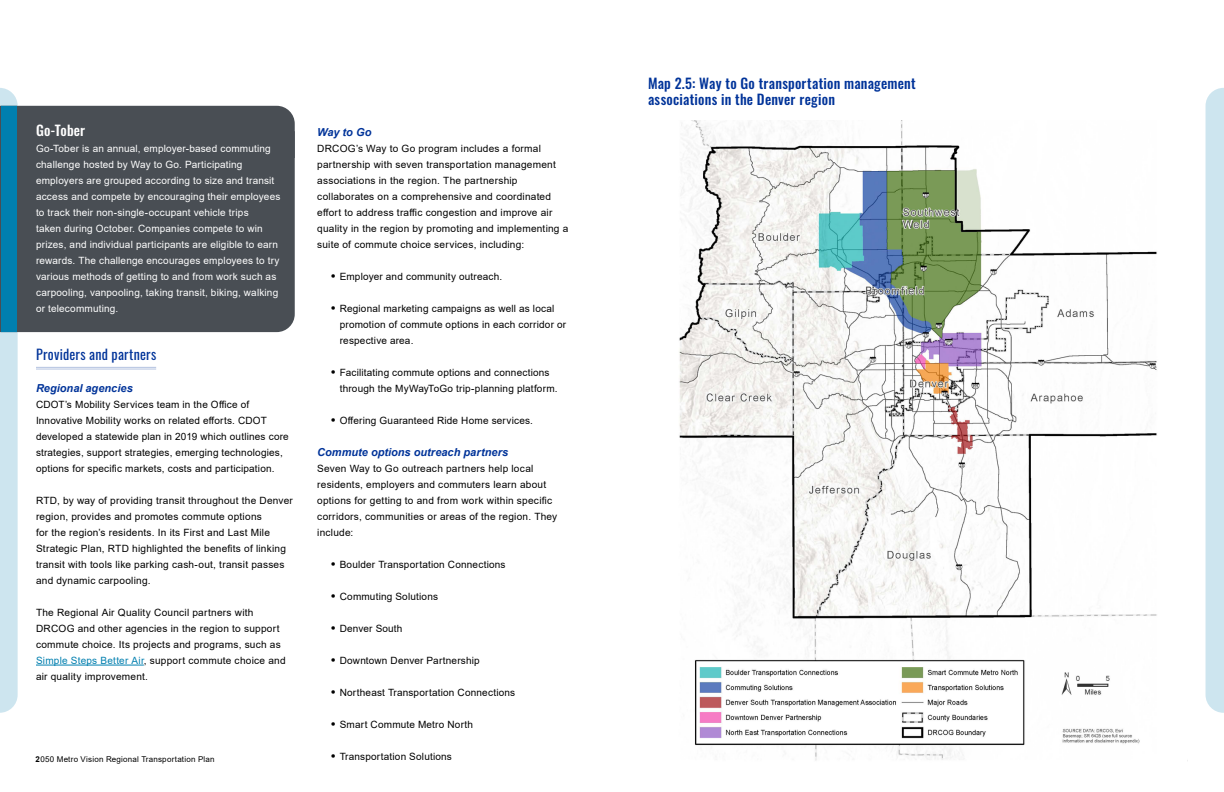
<style>
.page{position:relative;width:1224px;height:792px;background:#fff}
.page>*{position:absolute;margin:0;border:0;box-sizing:border-box;transform-origin:0 0}
.Exhibit_Label___Map{font:500 14px/16px "Oswald";letter-spacing:.015em;color:#039}
.Heading_2{font:14px "Oswald";letter-spacing:.015em;color:#039}
.t1{font:500 14px "Oswald";letter-spacing:.01em;color:#fff}
.Heading_3{font:italic 700 11px "Arial";color:#039}
.Btext_no_solo{font:10px/16px "Arial";letter-spacing:.02em;color:#000}
.t2{font:10px/16px "Arial";letter-spacing:.02em;color:#fff}
.Body_Text{font:10px/16px "Arial";letter-spacing:.02em;color:#000}
.t3{font:8px "Arial";letter-spacing:.03em;color:#000101}
.s1{color:#007faf}
.s2{font-weight:700}
.s3{font-size:14px}
</style>
<div class="page">
<div style="left:1206px;top:88px;width:18px;height:625px;background:#cde5ef"></div>
<svg style="left:0;top:88px;width:295px;height:625px"></svg>
<div style="left:1px;top:106px;width:16px;height:48px;background:#007faf"></div>
<div style="left:0;top:131px;width:295px;height:201px;background:#494e54"></div>
<div style="left:1px;top:127px;width:16px;height:205px;background:#007faf"></div>
<img style="left:679px;top:120px;width:478px;height:641px">
<h1 class="t1" style="left:36px;top:123px;width:51px">Go-Tober</h1>
<p class="t2" style="left:36px;top:140px;width:246px">Go-Tober is an annual, employer-based commuting challenge hosted by Way to Go. Participating employers are grouped according to size and transit access and compete by encouraging their employees to track their non-single-occupant vehicle trips<br>taken during October. Companies compete to win prizes, and individual participants are eligible to earn rewards. The challenge encourages employees to try various methods of getting to and from work such as carpooling, vanpooling, taking transit, biking, walking or telecommuting.</p>
<h2 class="Heading_2" style="left:36px;top:342px;width:122px">Providers and partners</h2>
<h2 class="Heading_3" style="left:36px;top:381px;width:98px">Regional agencies</h2>
<p class="Body_Text" style="left:36px;top:396px;width:254px">CDOT’s Mobility Services team in the Office of Innovative Mobility works on related efforts. CDOT developed a statewide plan in 2019 which outlines core strategies, support strategies, emerging technologies, options for specific markets, costs and participation.</p>
<p class="Btext_no_solo" style="left:36px;top:492px;width:258px">RTD, by way of providing transit throughout the Denver region, provides and promotes commute options<br>for the region’s residents. In its First and Last Mile Strategic Plan, RTD highlighted the benefits of linking transit with tools like parking cash-out, transit passes and dynamic carpooling.</p>
<p class="Btext_no_solo" style="left:36px;top:604px;width:251px">The Regional Air Quality Council partners with DRCOG and other agencies in the region to support commute choice. Its projects and programs, such as <span class="s1">Simple Steps Better Air</span>, support commute choice and air quality improvement.</p>
<p class="t3" style="left:36px;top:754px;width:181px"><span class="s2">2</span>050 Metro Vision Regional Transportation Plan</p>
<h2 class="Heading_3" style="left:317px;top:125px;width:56px">Way to Go</h2>
<p class="Btext_no_solo" style="left:317px;top:140px;width:253px">DRCOG’s Way to Go program includes a formal partnership with seven transportation management associations in the region. The partnership collaborates on a comprehensive and coordinated effort to address traffic congestion and improve air quality in the region by promoting and implementing a suite of commute choice services, including:</p>
<p class="Btext_no_solo" style="left:331px;top:268px;width:173px"><span class="s3">•</span> Employer and community outreach.</p>
<p class="Btext_no_solo" style="left:340px;top:300px;width:228px;text-indent:-9px"><span class="s3">•</span> Regional marketing campaigns as well as local promotion of commute options in each corridor or respective area.</p>
<p class="Btext_no_solo" style="left:340px;top:364px;width:219px;text-indent:-9px"><span class="s3">•</span> Facilitating commute options and connections through the MyWayToGo trip-planning platform.</p>
<p class="Btext_no_solo" style="left:331px;top:412px;width:204px"><span class="s3">•</span> Offering Guaranteed Ride Home services.</p>
<h2 class="Heading_3" style="left:317px;top:445px;width:193px">Commute options outreach partners</h2>
<p class="Btext_no_solo" style="left:317px;top:460px;width:242px">Seven Way to Go outreach partners help local residents, employers and commuters learn about options for getting to and from work within specific corridors, communities or areas of the region. They include:</p>
<p class="Btext_no_solo" style="left:331px;top:556px;width:176px"><span class="s3">•</span> Boulder Transportation Connections</p>
<p class="Btext_no_solo" style="left:331px;top:588px;width:109px"><span class="s3">•</span> Commuting Solutions</p>
<p class="Btext_no_solo" style="left:331px;top:620px;width:73px"><span class="s3">•</span> Denver South</p>
<p class="Btext_no_solo" style="left:331px;top:652px;width:151px"><span class="s3">•</span> Downtown Denver Partnership</p>
<p class="Btext_no_solo" style="left:331px;top:684px;width:186px"><span class="s3">•</span> Northeast Transportation Connections</p>
<p class="Btext_no_solo" style="left:331px;top:716px;width:144px"><span class="s3">•</span> Smart Commute Metro North</p>
<p class="Btext_no_solo" style="left:331px;top:748px;width:123px"><span class="s3">•</span> Transportation Solutions</p>
<p class="Exhibit_Label___Map" style="left:648px;top:76px;width:269px">Map 2.5: Way to Go transportation management associations in the Denver region</p>
</div>
